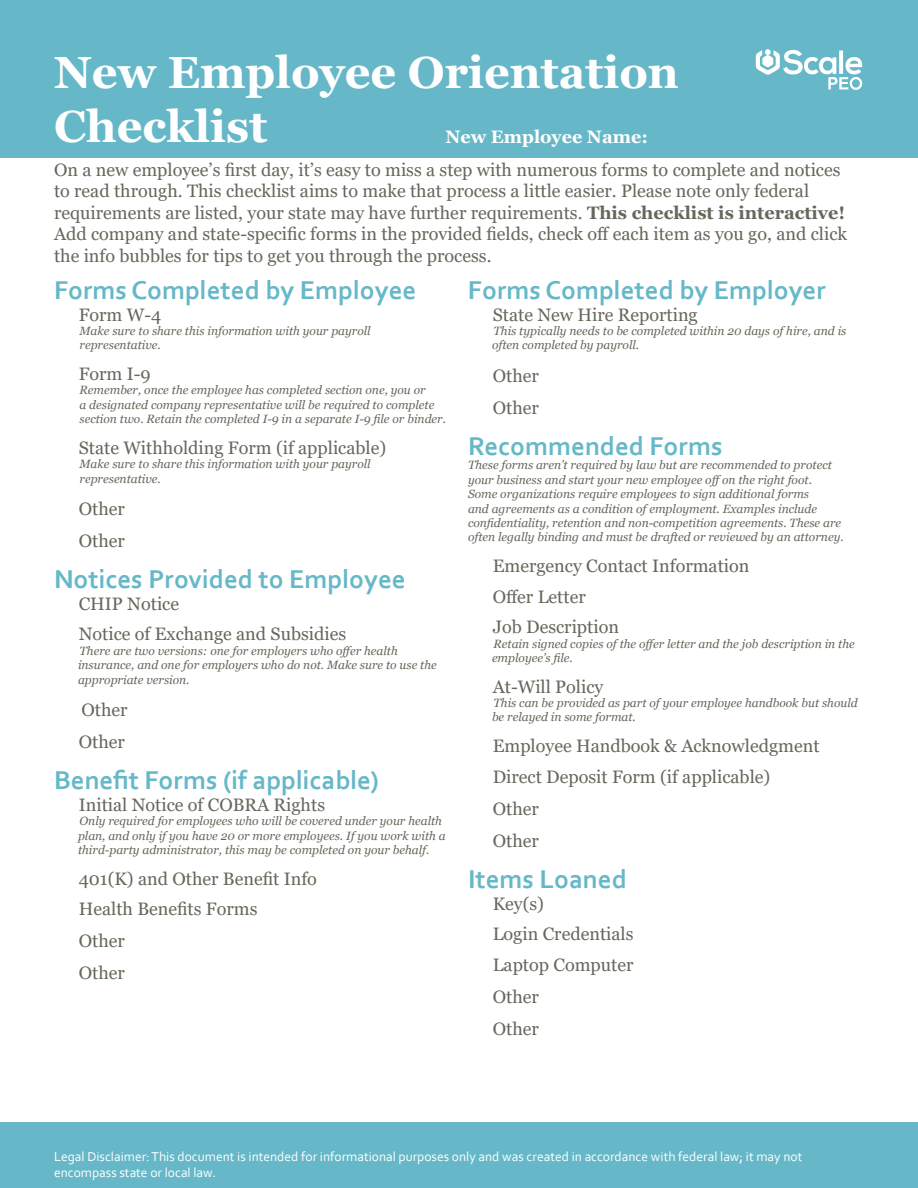
<style>
.page{position:relative;width:918px;height:1188px;background:#fff}
.page>*{position:absolute;margin:0;border:0;box-sizing:border-box;transform-origin:0 0}
.t1{font:700 45px/54px "Georgia";color:#fff}
.t2{font:700 27px "Corbel";color:#66b8c8}
.t3{font:18px/31.7px "Georgia";color:#67675c}
.t4{font:700 18px "Georgia";color:#fff}
.t5{font:13.5px/16.2px "Corbel";color:#fff}
.t6{font:italic 12px/14.4px "Georgia";color:#67675c}
.s1{font-weight:700}
</style>
<div class="page">
<div style="left:0;top:1122px;width:918px;height:66px;background:#66b8c8"></div>
<div style="left:0;top:0;width:918px;height:158px;background:#66b8c8"></div>
<img style="left:756px;top:49px;width:106px;height:41px">
<h1 class="t1" style="left:54px;top:46px;width:627px">New Employee Orientation<br>Checklist</h1>
<p class="t3" style="left:54px;top:159px;width:795px;line-height:21.6px">On a new employee’s first day, it’s easy to miss a step with numerous forms to complete and notices to read through. This checklist aims to make that process a little easier. Please note only federal requirements are listed, your state may have further requirements. <span class="s1">This checklist is interactive!<br></span>Add company and state-specific forms in the provided fields, check off each item as you go, and click the info bubbles for tips to get you through the process.</p>
<h3 class="t4" style="left:445px;top:125px;width:204px">New Employee Name:</h3>
<h2 class="t2" style="left:54px;top:273px;width:364px">Forms Completed by Employee</h2>
<h3 class="t3" style="left:79px;top:299px;width:84px">Form W-4</h3>
<p class="t6" style="left:80px;top:324px;width:293px">Make sure to share this information with your payroll representative.</p>
<h3 class="t3" style="left:79px;top:358px;width:73px">Form I-9</h3>
<p class="t6" style="left:80px;top:383px;width:368px">Remember, once the employee has completed section one, you or<br>a designated company representative will be required to complete section two. Retain the completed I-9 in a separate I-9 file or binder.</p>
<h3 class="t3" style="left:79px;top:432px;width:309px">State Withholding Form (if applicable)</h3>
<p class="t6" style="left:80px;top:457px;width:293px">Make sure to share this information with your payroll representative.</p>
<h3 class="t3" style="left:79px;top:493px;width:48px;line-height:32.1px">Other<br>Other</h3>
<h2 class="t2" style="left:54px;top:563px;width:353px">Notices Provided to Employee</h2>
<h3 class="t3" style="left:79px;top:589px;width:269px;line-height:30.6px">CHIP Notice<br>Notice of Exchange and Subsidies</h3>
<p class="t6" style="left:78px;top:644px;width:360px">There are two versions: one for employers who offer health insurance, and one for employers who do not. Make sure to use the appropriate version.</p>
<h3 class="t3" style="left:79px;top:694px;width:50px;line-height:32.1px">Other<br>Other</h3>
<h2 class="t2" style="left:54px;top:764px;width:326px">Benefit Forms (if applicable)</h2>
<h3 class="t3" style="left:79px;top:789px;width:248px">Initial Notice of COBRA Rights</h3>
<p class="t6" style="left:78px;top:814px;width:369px">Only required for employees who will be covered under your health plan, and only if you have 20 or more employees. If you work with a third-party administrator, this may be completed on your behalf.</p>
<h3 class="t3" style="left:79px;top:863px;width:240px">401(K) and Other Benefit Info<br>Health Benefits Forms<br>Other<br>Other</h3>
<h2 class="t2" style="left:468px;top:273px;width:359px">Forms Completed by Employer</h2>
<h3 class="t3" style="left:493px;top:299px;width:207px">State New Hire Reporting</h3>
<p class="t6" style="left:492px;top:324px;width:356px">This typically needs to be completed within 20 days of hire, and is often completed by payroll.</p>
<h3 class="t3" style="left:493px;top:360px;width:48px;line-height:32.1px">Other<br>Other</h3>
<h2 class="t2" style="left:468px;top:429px;width:256px">Recommended Forms</h2>
<p class="t6" style="left:468px;top:458px;width:377px">These forms aren’t required by law but are recommended to protect your business and start your new employee offon the right foot.<br>Some organizations require employees to sign additional forms<br>and agreements as a condition of employment. Examples include confidentiality, retention and non-competition agreements. These are often legally binding and must be drafted or reviewed by an attorney.</p>
<h3 class="t3" style="left:493px;top:551px;width:258px;line-height:30.6px">Emergency Contact Information<br>Offer Letter<br>Job Description</h3>
<p class="t6" style="left:492px;top:636px;width:364px">Retain signed copies of the offer letter and the job description in the employee’s file.</p>
<h3 class="t3" style="left:493px;top:671px;width:112px">At-Will Policy</h3>
<p class="t6" style="left:492px;top:696px;width:367px">This can be provided as part of your employee handbook but should be relayed in some format.</p>
<h3 class="t3" style="left:493px;top:730px;width:328px">Employee Handbook &amp; Acknowledgment<br>Direct Deposit Form (if applicable)<br>Other<br>Other</h3>
<h2 class="t2" style="left:468px;top:863px;width:160px">Items Loaned</h2>
<h3 class="t3" style="left:493px;top:888px;width:142px">Key(s)<br>Login Credentials<br>Laptop Computer<br>Other<br>Other</h3>
<p class="t5" style="left:54px;top:1148px;width:750px">Legal Disclaimer: This document is intended for informational purposes only and was created in accordance with federal law; it may not encompass state or local law.</p>
</div>
